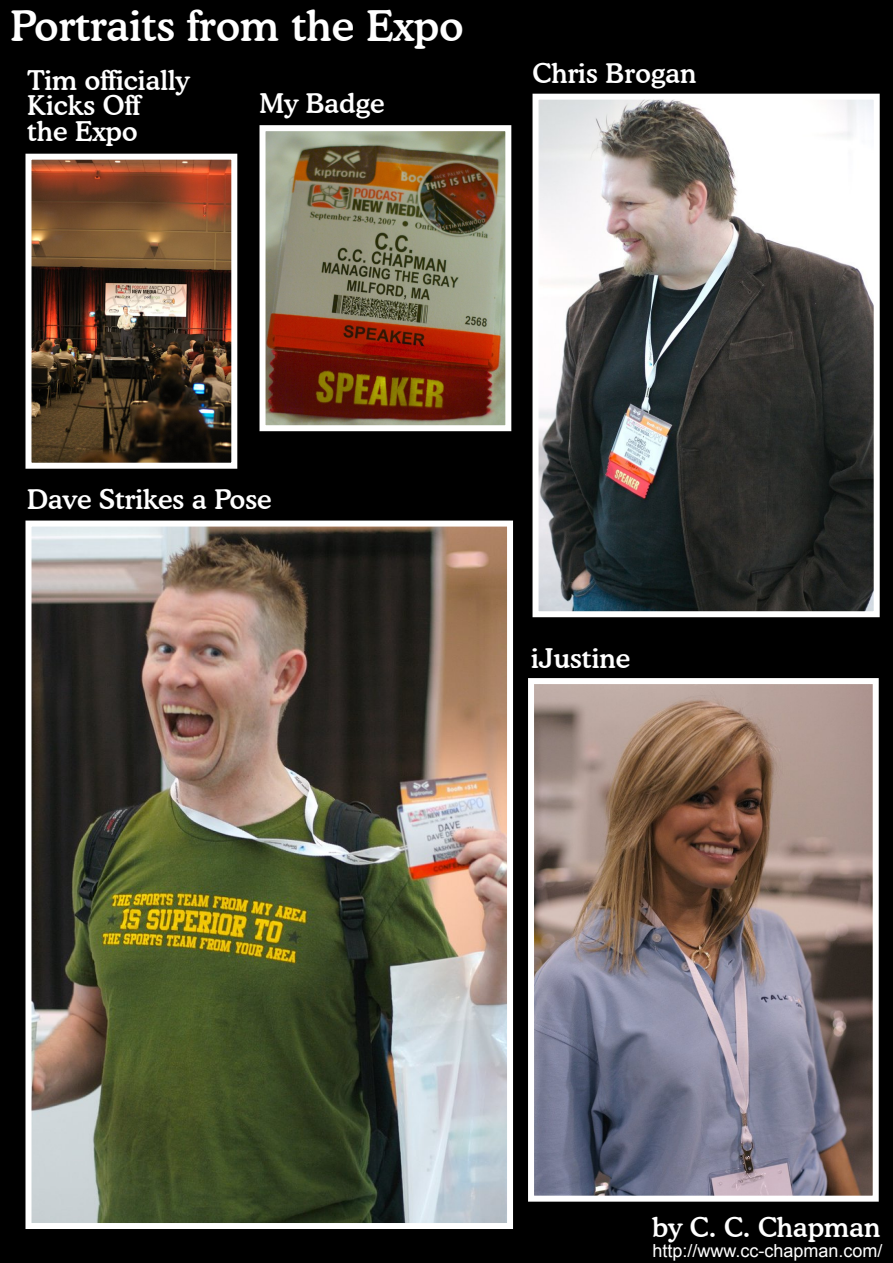
<style>
.page{position:relative;width:893px;height:1263px;background:#000}
.page>*{position:absolute;margin:0;border:0;box-sizing:border-box;transform-origin:0 0}
.t1{font:500 42px "Cooper BT";letter-spacing:-.05em;color:#fff}
.t2{font:500 27px/25.5px "Cooper BT";letter-spacing:-.03em;color:#fff}
.t3{font:500 27px "Cooper BT";letter-spacing:-.05em;color:#fff}
.t4{font:500 27px "Cooper BT";letter-spacing:.01em;color:#fff}
.t5{font:18px "Arial";letter-spacing:-.055em;color:#fff}
</style>
<div class="page">
<img style="left:267px;top:132px;width:237px;height:292px">
<div style="left:260px;top:125px;width:251px;height:306px;border:6px solid #fff"></div>
<img style="left:539px;top:101px;width:334px;height:509px">
<div style="left:532px;top:94px;width:348px;height:523px;border:6px solid #fff"></div>
<img style="left:33px;top:527px;width:473px;height:695px">
<div style="left:26px;top:520px;width:487px;height:709px;border:6px solid #fff"></div>
<img style="left:535px;top:685px;width:337px;height:510px">
<div style="left:528px;top:678px;width:351px;height:524px;border:6px solid #fff"></div>
<img style="left:33px;top:161px;width:197px;height:301px">
<div style="left:26px;top:154px;width:211px;height:315px;border:6px solid #fff"></div>
<h1 class="t1" style="left:10px;top:0;width:456px">Portraits from th e Expo</h1>
<p class="t2" style="left:27px;top:67px;width:168px">Tim officially<br>Kick s Off<br>th e Expo</p>
<p class="t2" style="left:260px;top:90px;width:120px">My Badge</p>
<p class="t2" style="left:532px;top:60px;width:164px">Ch ris Brogan</p>
<p class="t3" style="left:27px;top:483px;width:240px">Dave Strik e s a Pose</p>
<p class="t4" style="left:531px;top:642px;width:94px">iJustine</p>
<p class="t2" style="left:652px;top:1214px;width:229px">by C. C. Ch apm an</p>
<p class="t5" style="left:652px;top:1240px;width:237px">h ttp://w w w .cc-ch apm an.com /</p>
</div>
